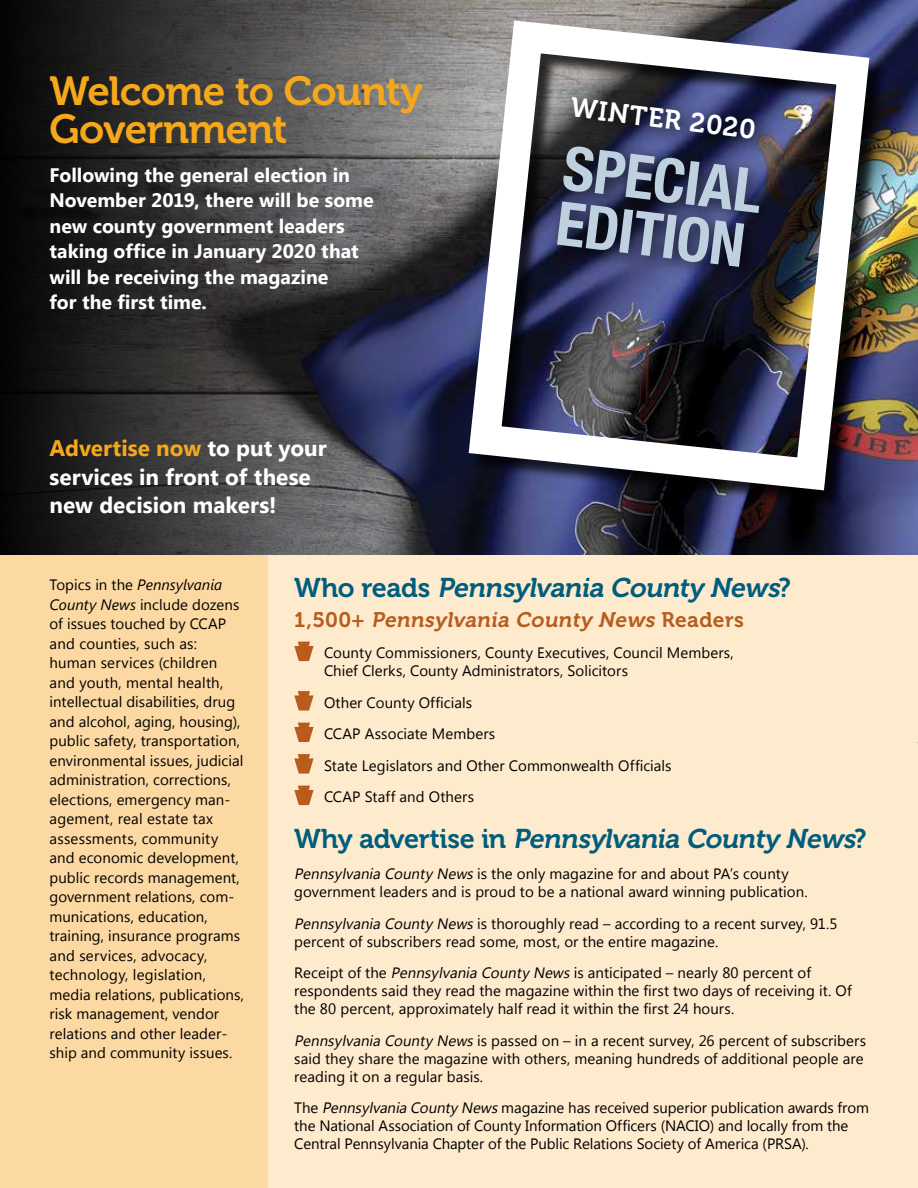
<style>
.page{position:relative;width:918px;height:1188px;background:#fff}
.page>*{position:absolute;margin:0;border:0;box-sizing:border-box;transform-origin:0 0}
.t1{font:700 condensed 60.9px/55.8px "Helvetica Neue LT Std";color:#bfd1df}
.t2{font:40.5px/37.5px "Museo 700";letter-spacing:-.02em;color:#f5a81c}
.t3{font:italic 27px "Museo 700";color:#005d7d}
.t4{font:27px "Museo 700";color:#fff}
.t5{font:700 22.5px/28.5px "Segoe UI";color:#fff}
.t6{font:italic 21px "Museo 700";color:#b75c1d}
.t7{font:700 19.5px/25.5px "Segoe UI";color:#fff}
.t8{font:15px/19.5px "Segoe UI";letter-spacing:.005em;color:#000}
.s1{color:#f5a81c}
.s2{font-style:italic}
.s3{font-style:normal}
</style>
<div class="page">
<img style="left:481px;top:0;width:437px;height:556px">
<svg style="left:0;top:0;width:481px;height:556px;background:#39393d"></svg>
<img style="left:452px;top:4px;width:434px;height:503px">
<div style="left:547px;top:88px;width:231px;height:198px;background:#000;opacity:.75"></div>
<div style="left:0;top:556px;width:918px;height:632px;background:#feeacd"></div>
<div style="left:0;top:556px;width:268px;height:632px;background:#fcd8a2"></div>
<svg style="left:294px;top:642px;width:20px;height:19px"></svg>
<svg style="left:294px;top:691px;width:20px;height:20px"></svg>
<svg style="left:294px;top:723px;width:20px;height:19px"></svg>
<svg style="left:294px;top:754px;width:20px;height:20px"></svg>
<svg style="left:294px;top:786px;width:20px;height:19px"></svg>
<h2 class="t2" style="left:50px;top:73px;width:375px">Welcome to County<br>Government</h2>
<h3 class="t7" style="left:50px;top:161px;width:326px">Following the general election in<br>November 2019, there will be some new county government leaders taking office in January 2020 that will be receiving the magazine<br>for the first time.</h3>
<h3 class="t5" style="left:50px;top:433px;width:279px"><span class="s1">Advertise now</span> to put your services in front of these new decision makers!</h3>
<h3 class="t4" style="left:573px;top:92px;width:188px;rotate:7deg">WINTER 2020</h3>
<h1 class="t1" style="left:567px;top:139px;width:201px;rotate:7deg">SPECIAL<br>EDITION</h1>
<p class="t8" style="left:50px;top:574px;width:196px">Topics in the <span class="s2">Pennsylvania<br>County News</span> include dozens of issues touched by CCAP and counties, such as: human services (children and youth, mental health, intellectual disabilities, drug and alcohol, aging, housing), public safety, transportation, environmental issues, judicial administration, corrections, elections, emergency man&shy;agement, real estate tax assessments, community and economic development, public records management, government relations, com&shy;munications, education, training, insurance programs and services, advocacy, technology, legislation, media relations, publications, risk management, vendor relations and other leader&shy;ship and community issues.</p>
<h3 class="t3" style="left:294px;top:572px;width:498px"><span class="s3">W h o r e a d s</span> Pennsylvania County News<span class="s3">?</span></h3>
<h3 class="t6" style="left:294px;top:608px;width:451px"><span class="s3">1 , 5 0 0 +</span> Pennsylvania County News <span class="s3">R e a d e r s</span></h3>
<p class="t8" style="left:324px;top:643px;width:411px;line-height:18px">County Commissioners, County Executives, Council Members,<br>Chief Clerks, County Administrators, Solicitors</p>
<p class="t8" style="left:324px;top:686px;width:349px;line-height:31.5px">Other County Officials<br>CCAP Associate Members<br>State Legislators and Other Commonwealth Officials<br>CCAP Staff and Others</p>
<h3 class="t3" style="left:294px;top:824px;width:574px"><span class="s3">W h y a d v e r t i s e i n</span> Pennsylvania County News<span class="s3">?</span></h3>
<p class="t8" style="left:294px;top:864px;width:515px;line-height:18px"><span class="s2">PennsylvaniaCounty News</span>is the only magazine for and about PA’s county government leaders and is proud to be a national award winning publication.</p>
<p class="t8" style="left:294px;top:914px;width:545px;line-height:18px"><span class="s2">PennsylvaniaCounty News</span>is thoroughly read – according to a recent survey, 91.5 percent of subscribers read some, most, or the entire magazine.</p>
<p class="t8" style="left:294px;top:963px;width:559px;line-height:18px">Receipt of the <span class="s2">PennsylvaniaCounty News</span>is anticipated – nearly 80 percent of respondents said they read the magazine within the first two days of receiving it. Of the 80 percent, approximately half read it within the first 24 hours.</p>
<p class="t8" style="left:294px;top:1031px;width:573px;line-height:18px"><span class="s2">PennsylvaniaCounty News</span>is passed on – in a recent survey, 26 percent of subscribers said they share the magazine with others, meaning hundreds of additional people are reading it on a regular basis.</p>
<p class="t8" style="left:294px;top:1098px;width:576px;line-height:18px">The <span class="s2">PennsylvaniaCounty News</span>magazine has received superior publication awards from the National Association of County Information Officers (NACIO) and locally from the<br>Central Pennsylvania Chapter of the Public Relations Society of America (PRSA).</p>
</div>
